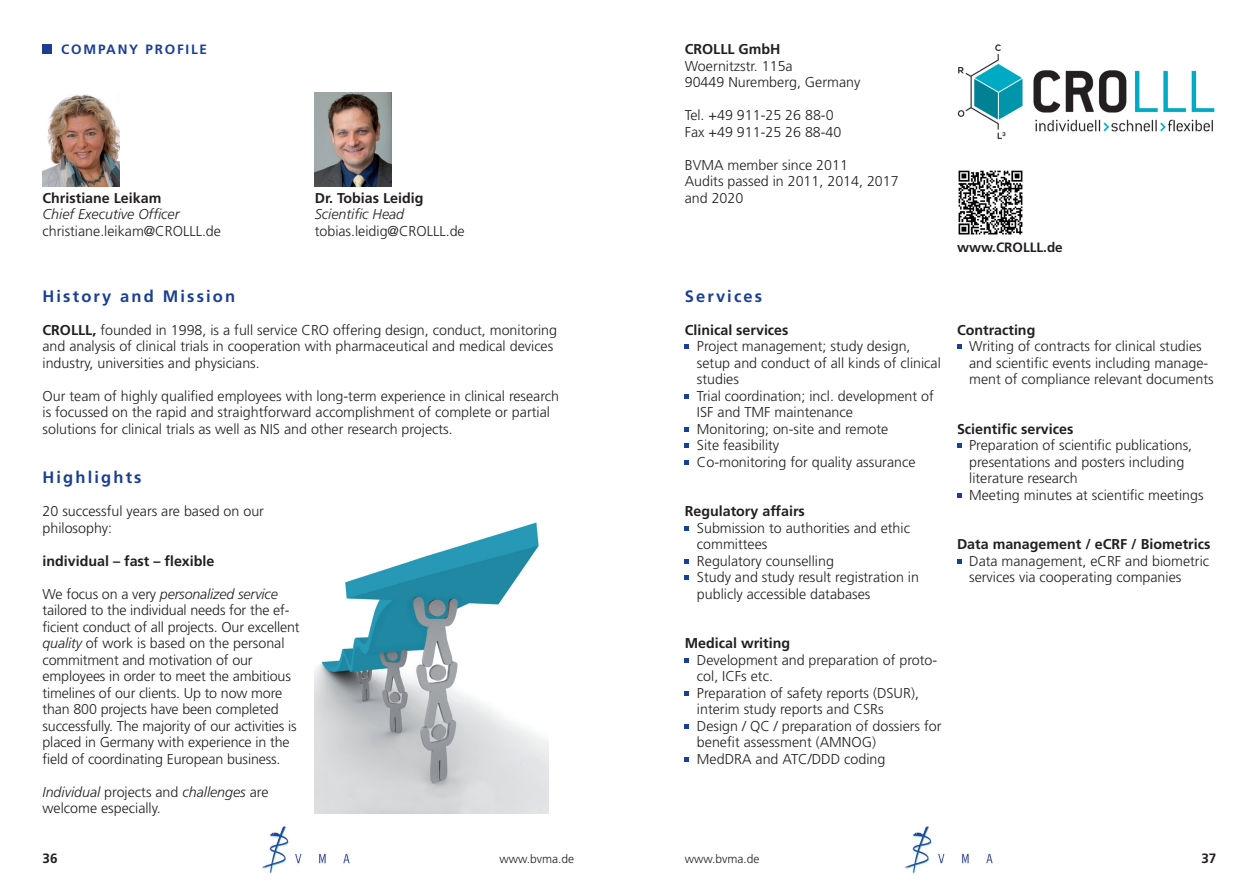
<style>
.page{position:relative;width:1259px;height:893px;background:#fff}
.page>*{position:absolute;margin:0;border:0;box-sizing:border-box;transform-origin:0 0}
.t1{font:700 16.5px "Frutiger";letter-spacing:.13em;color:#1b3f94}
.t2{font:300 14.25px/16.5px "Frutiger";color:#231f20}
.t3{font:700 14.25px "Frutiger";color:#231f20}
.t4{font:italic 300 14.25px "Frutiger";color:#231f20}
.t5{font:700 13.5px "Frutiger";color:#231f20}
.t6{font:700 13.5px "Frutiger";letter-spacing:.13em;color:#1b3f94}
.t7{font:300 12px "Frutiger";color:#231f20}
.s1{font-weight:700}
.s2{font-style:italic}
</style>
<div class="page">
<div style="left:43px;top:45px;width:9px;height:9px;background:#1b3f94"></div>
<img style="left:261px;top:826px;width:89px;height:48px">
<img style="left:904px;top:826px;width:89px;height:48px">
<img style="left:958px;top:170px;width:65px;height:65px">
<img style="left:957px;top:44px;width:258px;height:96px">
<svg style="left:685px;top:344px;width:4px;height:5px"></svg>
<svg style="left:685px;top:394px;width:4px;height:4px"></svg>
<svg style="left:685px;top:427px;width:4px;height:4px"></svg>
<svg style="left:685px;top:443px;width:4px;height:5px"></svg>
<svg style="left:685px;top:460px;width:4px;height:4px"></svg>
<svg style="left:685px;top:526px;width:4px;height:4px"></svg>
<svg style="left:685px;top:559px;width:4px;height:4px"></svg>
<svg style="left:685px;top:575px;width:4px;height:5px"></svg>
<svg style="left:685px;top:658px;width:4px;height:4px"></svg>
<svg style="left:685px;top:691px;width:4px;height:4px"></svg>
<svg style="left:685px;top:724px;width:4px;height:4px"></svg>
<svg style="left:685px;top:757px;width:4px;height:4px"></svg>
<svg style="left:957px;top:344px;width:4px;height:5px"></svg>
<svg style="left:957px;top:443px;width:4px;height:5px"></svg>
<svg style="left:957px;top:493px;width:4px;height:4px"></svg>
<svg style="left:957px;top:559px;width:4px;height:4px"></svg>
<img style="left:315px;top:522px;width:234px;height:291px">
<img style="left:315px;top:92px;width:76px;height:94px">
<img style="left:43px;top:94px;width:76px;height:92px">
<p class="t6" style="left:61px;top:41px;width:147px">Company Profile</p>
<p class="t3" style="left:685px;top:41px;width:18px">CROLLL</p>
<p class="t3" style="left:738px;top:41px;width:43px">GmbH</p>
<p class="t2" style="left:685px;top:57px;width:177px">Woernitzstr. 115a<br>90449 Nuremberg, Germany</p>
<p class="t2" style="left:685px;top:107px;width:158px">Tel. +49 911-25 26 88-0<br>Fax +49 911-25 26 88-40</p>
<p class="t2" style="left:685px;top:156px;width:215px">BVMA member since 2011<br>Audits passed in 2011, 2014, 2017 and 2020</p>
<p class="t3" style="left:43px;top:189px;width:120px">Christiane Leikam</p>
<p class="t4" style="left:43px;top:206px;width:138px">Chief Executive Officer</p>
<p class="t2" style="left:43px;top:222px;width:180px">christiane.leikam@CROLLL.de</p>
<p class="t3" style="left:315px;top:189px;width:110px">Dr. Tobias Leidig</p>
<p class="t4" style="left:315px;top:206px;width:91px">Scientific Head</p>
<p class="t2" style="left:315px;top:222px;width:151px">tobias.leidig@CROLLL.de</p>
<p class="t1" style="left:43px;top:286px;width:194px">History and Mission</p>
<p class="t1" style="left:685px;top:286px;width:79px">Services</p>
<p class="t2" style="left:43px;top:321px;width:516px;text-indent:50px"><span class="s1">,</span> founded in 1998, is a full service CRO offering design, conduct, monitoring and analysis of clinical trials in cooperation with pharmaceutical and medical devices industry, universities and physicians.</p>
<p class="t2" style="left:43px;top:387px;width:518px">Our team of highly qualified employees with long-term experience in clinical research is focussed on the rapid and straightforward accomplishment of complete or partial solutions for clinical trials as well as NIS and other research projects.</p>
<p class="t3" style="left:43px;top:321px;width:18px">CROLLL</p>
<p class="t1" style="left:43px;top:468px;width:101px">Highlights</p>
<p class="t2" style="left:43px;top:503px;width:223px">20 successful years are based on our philosophy:</p>
<p class="t3" style="left:43px;top:552px;width:173px">individual – fast – flexible</p>
<p class="t2" style="left:43px;top:585px;width:259px">We focus on a very <span class="s2">personalized service </span>tailored to the individual needs for the ef&shy;ficient conduct of all projects. Our excellent <span class="s2">quality</span> of work is based on the personal commitment and motivation of our employees in order to meet the ambitious timelines of our clients. Up to now more than 800 projects have been completed successfully. The majority of our activities is placed in Germany with experience in the field of coordinating European business.</p>
<p class="t2" style="left:43px;top:783px;width:227px"><span class="s2">Individual</span> projects and <span class="s2">challenges</span> are welcome especially.</p>
<p class="t3" style="left:685px;top:321px;width:105px">Clinical services</p>
<p class="t2" style="left:697px;top:338px;width:245px">Project management; study design, setup and conduct of all kinds of clinical studies<br>Trial coordination; incl. development of<br>ISF and TMF maintenance<br>Monitoring; on-site and remote<br>Site feasibility<br>Co-monitoring for quality assurance</p>
<p class="t3" style="left:685px;top:503px;width:122px">Regulatory affairs</p>
<p class="t2" style="left:697px;top:519px;width:223px">Submission to authorities and ethic committees<br>Regulatory counselling<br>Study and study result registration in publicly accessible databases</p>
<p class="t3" style="left:685px;top:635px;width:107px">Medical writing</p>
<p class="t2" style="left:697px;top:651px;width:246px">Development and preparation of proto&shy;col, ICFs etc.<br>Preparation of safety reports (DSUR), interim study reports and CSRs<br>Design / QC / preparation of dossiers for benefit assessment (AMNOG)<br>MedDRA and ATC/DDD coding</p>
<p class="t5" style="left:957px;top:239px;width:56px">www.CROLLL</p>
<p class="t5" style="left:1043px;top:239px;width:21px">.de</p>
<p class="t3" style="left:957px;top:321px;width:80px">Contracting</p>
<p class="t2" style="left:969px;top:338px;width:246px">Writing of contracts for clinical studies and scientific events including manage&shy;ment of compliance relevant documents</p>
<p class="t3" style="left:957px;top:420px;width:118px">Scientific services</p>
<p class="t2" style="left:969px;top:437px;width:236px">Preparation of scientific publications, presentations and posters including literature research<br>Meeting minutes at scientific meetings</p>
<p class="t3" style="left:957px;top:536px;width:255px">Data management / eCRF / Biometrics</p>
<p class="t2" style="left:969px;top:552px;width:241px">Data management, eCRF and biometric services via cooperating companies</p>
<p class="t5" style="left:43px;top:850px;width:17px">36</p>
<p class="t7" style="left:499px;top:852px;width:76px">www.bvma.de</p>
<p class="t7" style="left:685px;top:852px;width:76px">www.bvma.de</p>
<p class="t5" style="left:1201px;top:850px;width:17px">37</p>
</div>
